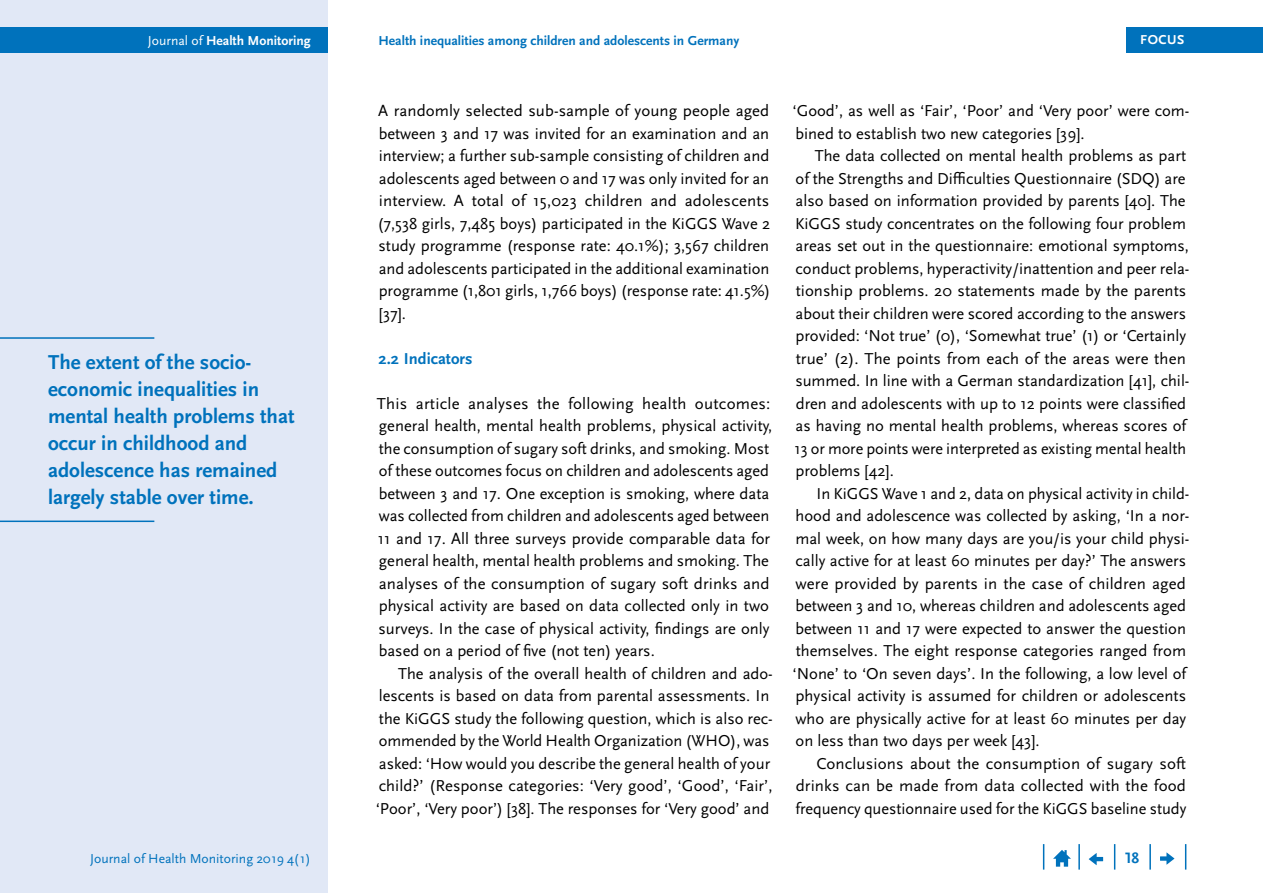
<style>
.page{position:relative;width:1263px;height:893px;background:#fff}
.page>*{position:absolute;margin:0;border:0;box-sizing:border-box;transform-origin:0 0}
.t1{font:700 21px/27px "Scala Sans Pro";color:#0072bc}
.Copy_Einzug{font:16.5px/22.5px "Scala Sans Pro";color:#000}
.Copy{font:16.5px/22.5px "Scala Sans Pro";color:#000}
.t2{font:700 16.5px "Scala Sans Pro";color:#0072bc}
.t3{font:700 15.75px "Scala Sans Pro";color:#0072bc}
.t4{font:700 13.65px "Scala Sans Pro";color:#0072bc}
.t5{font:13.65px "Scala Sans Pro";color:#0072bc}
.t6{font:700 13.65px "Scala Sans Pro";color:#fff}
.t7{font:700 13.5px "Scala Sans Pro";letter-spacing:.04em;color:#fff}
.s1{font-weight:400}
</style>
<div class="page">
<div style="left:0;top:0;width:327px;height:893px;background:#e1e8f6"></div>
<div style="left:0;top:28px;width:327px;height:25px;background:#0072bc"></div>
<svg style="left:1185px;top:844px;width:1px;height:26px"></svg>
<hr style="left:1149px;top:844px;width:2px;height:26px;background:#0072bc">
<svg style="left:1114px;top:844px;width:1px;height:26px"></svg>
<hr style="left:1078px;top:844px;width:2px;height:26px;background:#0072bc">
<svg style="left:1043px;top:844px;width:1px;height:26px"></svg>
<svg style="left:1053px;top:850px;width:18px;height:17px"></svg>
<svg style="left:1089px;top:853px;width:14px;height:12px"></svg>
<svg style="left:1160px;top:852px;width:14px;height:13px"></svg>
<div style="left:1126px;top:28px;width:137px;height:25px;background:#0072bc"></div>
<hr style="left:0;top:337px;width:154px;height:2px;background:#0072bc">
<hr style="left:0;top:521px;width:154px;height:1px;background:#0072bc">
<p class="t6" style="left:148px;top:33px;width:164px"><span class="s1">Journal of</span> Health Monitoring</p>
<p class="t1" style="left:48px;top:348px;width:248px">The extent of the socio&shy;economic inequalities in mental health problems that occur in childhood and adolescence has remained largely stable over time.</p>
<p class="t5" style="left:90px;top:850px;width:222px">Journal of Health Monitoring 2019 4(1)</p>
<p class="t4" style="left:378px;top:33px;width:362px">Health inequalities among children and adolescents in Germany</p>
<p class="t7" style="left:1140px;top:32px;width:46px">FOCUS</p>
<p class="Copy_Einzug" style="left:377px;top:99px;width:395px;text-align:justify">A randomly selected sub-sample of young people aged between 3 and 17 was invited for an examination and an interview; a further sub-sample consisting of children and adolescents aged between 0 and 17 was only invited for an interview. A total of 15,023 children and adolescents (7,538 girls, 7,485 boys) participated in the KiGGS Wave 2 study programme (response rate: 40.1%); 3,567 children and adolescents participated in the additional examination programme (1,801 girls, 1,766 boys) (response rate: 41.5%) [37].</p>
<h2 class="t2" style="left:379px;top:348px;width:95px">2.2 Indicators</h2>
<p class="Copy" style="left:377px;top:392px;width:397px">This article analyses the following health outcomes: general health, mental health problems, physical activity, the consumption of sugary soft drinks, and smoking. Most of these outcomes focus on children and adolescents aged between 3 and 17. One exception is smoking, where data was collected from children and adolescents aged between 11 and 17. All three surveys provide comparable data for general health, mental health problems and smoking. The analyses of the consumption of sugary soft drinks and physical activity are based on data collected only in two surveys. In the case of physical activity, findings are only based on a period of five (not ten) years.</p>
<p class="Copy_Einzug" style="left:376px;top:662px;width:398px;text-indent:22px">The analysis of the overall health of children and ado&shy;lescents is based on data from parental assessments. In the KiGGS study the following question, which is also rec&shy;ommended by the World Health Organization (WHO), was asked: ‘How would you describe the general health of your child?’ (Response categories: ‘Very good’, ‘Good’, ‘Fair’, ‘Poor’, ‘Very poor’) [38]. The responses for ‘Very good’ and</p>
<p class="Copy_Einzug" style="left:792px;top:99px;width:398px">‘Good’, as well as ‘Fair’, ‘Poor’ and ‘Very poor’ were com&shy;bined to establish two new categories [39].</p>
<p class="Copy_Einzug" style="left:794px;top:144px;width:396px;text-indent:20px">The data collected on mental health problems as part of the Strengths and Difficulties Questionnaire (SDQ) are also based on information provided by parents [40]. The KiGGS study concentrates on the following four problem areas set out in the questionnaire: emotional symptoms, conduct problems, hyperactivity/inattention and peer rela&shy;tionship problems. 20 statements made by the parents about their children were scored according to the answers provided: ‘Not true’ (0), ‘Somewhat true’ (1) or ‘Certainly true’ (2). The points from each of the areas were then summed. In line with a German standardization [41], chil&shy;dren and adolescents with up to 12 points were classified as having no mental health problems, whereas scores of 13 or more points were interpreted as existing mental health problems [42].</p>
<p class="Copy_Einzug" style="left:792px;top:482px;width:398px;text-indent:24px">In KiGGS Wave 1 and 2, data on physical activity in child&shy;hood and adolescence was collected by asking, ‘In a nor&shy;mal week, on how many days are you/is your child physi&shy;cally active for at least 60 minutes per day?’ The answers were provided by parents in the case of children aged between 3 and 10, whereas children and adolescents aged between 11 and 17 were expected to answer the question themselves. The eight response categories ranged from ‘None’ to ‘On seven days’. In the following, a low level of physical activity is assumed for children or adolescents who are physically active for at least 60 minutes per day on less than two days per week [43].</p>
<p class="Copy_Einzug" style="left:795px;top:752px;width:392px;text-align:justify;text-indent:21px">Conclusions about the consumption of sugary soft drinks can be made from data collected with the food frequency questionnaire used for the KiGGS baseline study</p>
<p class="t3" style="left:1125px;top:849px;width:16px">18</p>
</div>
